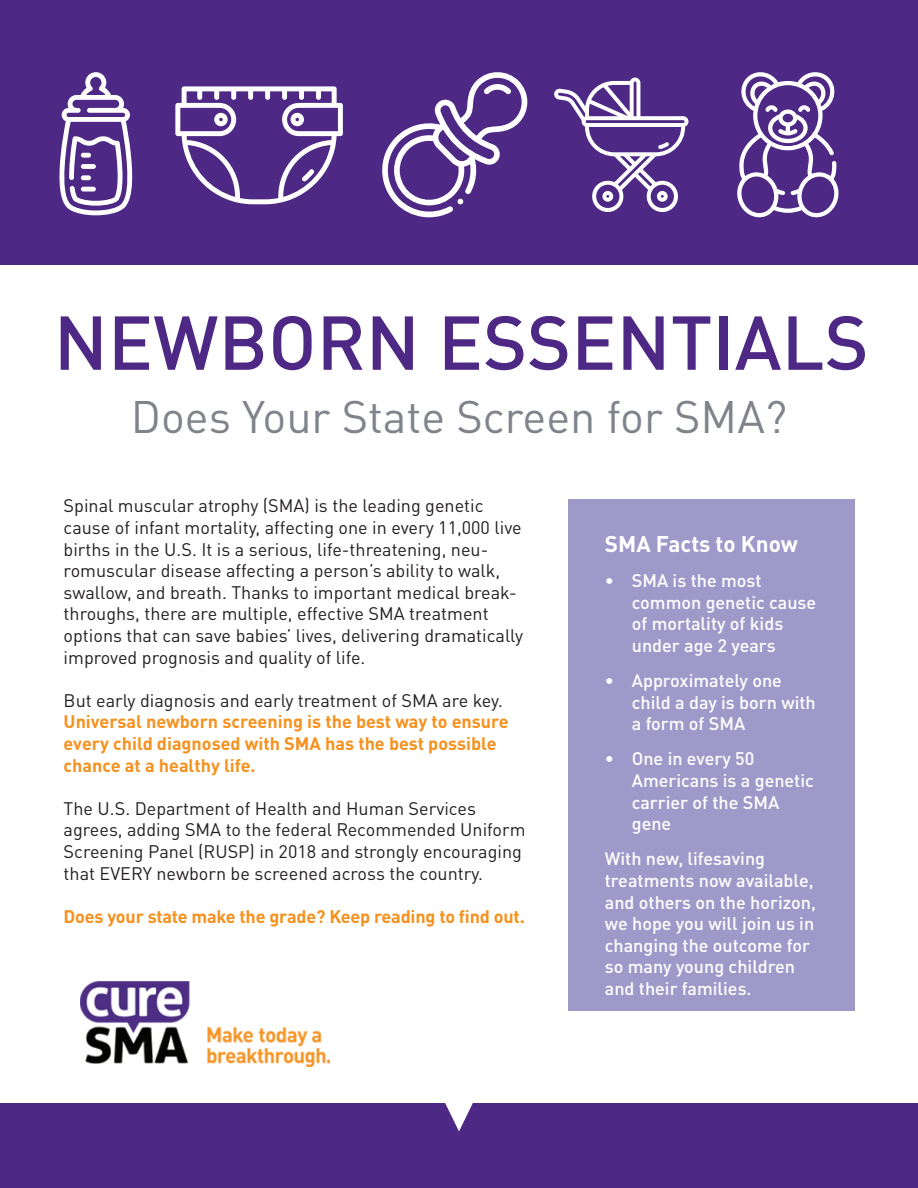
<style>
.page{position:relative;width:918px;height:1188px;background:#fff}
.page>*{position:absolute;margin:0;border:0;box-sizing:border-box;transform-origin:0 0}
.t1{font:500 75px "DINOT";color:#4d2884}
.t2{font:45px "DINOT";color:#80838a}
.t3{font:700 22.5px "DINOT";color:#fff}
.t4{font:18px/21.6px "DINOT";color:#231f20}
.t5{font:500 18px/21.6px "DINOT";color:#fff}
.t6{font:700 18px/21.6px "DINOT";color:#f6911e}
</style>
<div class="page">
<div style="left:0;top:1103px;width:918px;height:85px;background:#4d2884"></div>
<svg style="left:445px;top:1103px;width:28px;height:28px"></svg>
<div style="left:568px;top:499px;width:286px;height:512px;background:#9f99ca"></div>
<div style="left:0;top:0;width:918px;height:265px;background:#4d2884"></div>
<img style="left:81px;top:982px;width:249px;height:84px">
<svg style="left:59px;top:72px;width:74px;height:144px"></svg>
<svg style="left:175px;top:86px;width:168px;height:119px"></svg>
<svg style="left:382px;top:72px;width:146px;height:146px"></svg>
<svg style="left:554px;top:77px;width:135px;height:135px"></svg>
<svg style="left:737px;top:72px;width:102px;height:146px"></svg>
<h1 class="t1" style="left:54px;top:295px;width:817px">NEWBORN ESSENTIALS</h1>
<h2 class="t2" style="left:131px;top:388px;width:658px">Does Your State Screen for SMA?</h2>
<p class="t4" style="left:64px;top:495px;width:461px">Spinal muscular atrophy (SMA) is the leading genetic cause of infant mortality, affecting one in every 11,000 live births in the U.S. It is a serious, life-threatening, neu&shy;romuscular disease affecting a person’s ability to walk, swallow, and breath. Thanks to important medical break&shy;throughs, there are multiple, effective SMA treatment options that can save babies’ lives, delivering dramatically improved prognosis and quality of life.</p>
<p class="t4" style="left:64px;top:689px;width:441px">But early diagnosis and early treatment of SMA are key.</p>
<p class="t6" style="left:64px;top:711px;width:447px">Universal newborn screening is the best way to ensure every child diagnosed with SMA has the best possible chance at a healthy life.</p>
<p class="t4" style="left:64px;top:797px;width:463px">The U.S. Department of Health and Human Services agrees, adding SMA to the federal Recommended Uniform Screening Panel (RUSP) in 2018 and strongly encouraging that EVERY newborn be screened across the country.</p>
<p class="t6" style="left:64px;top:905px;width:463px">Does your state make the grade? Keep reading to find out.</p>
<p class="t3" style="left:605px;top:529px;width:195px">SMA Facts to Know</p>
<p class="t5" style="left:632px;top:570px;width:186px;text-indent:-27px">• SMA is the most common genetic cause of mortality of kids under age 2 years</p>
<p class="t5" style="left:632px;top:669px;width:186px;text-indent:-27px">• Approximately one child a day is born with a form of SMA</p>
<p class="t5" style="left:632px;top:748px;width:184px;text-indent:-27px">• One in every 50<br>Americans is a genetic carrier of the SMA gene</p>
<p class="t5" style="left:605px;top:848px;width:213px">With new, lifesaving treatments now available, and others on the horizon, we hope you will join us in changing the outcome for so many young children and their families.</p>
</div>
